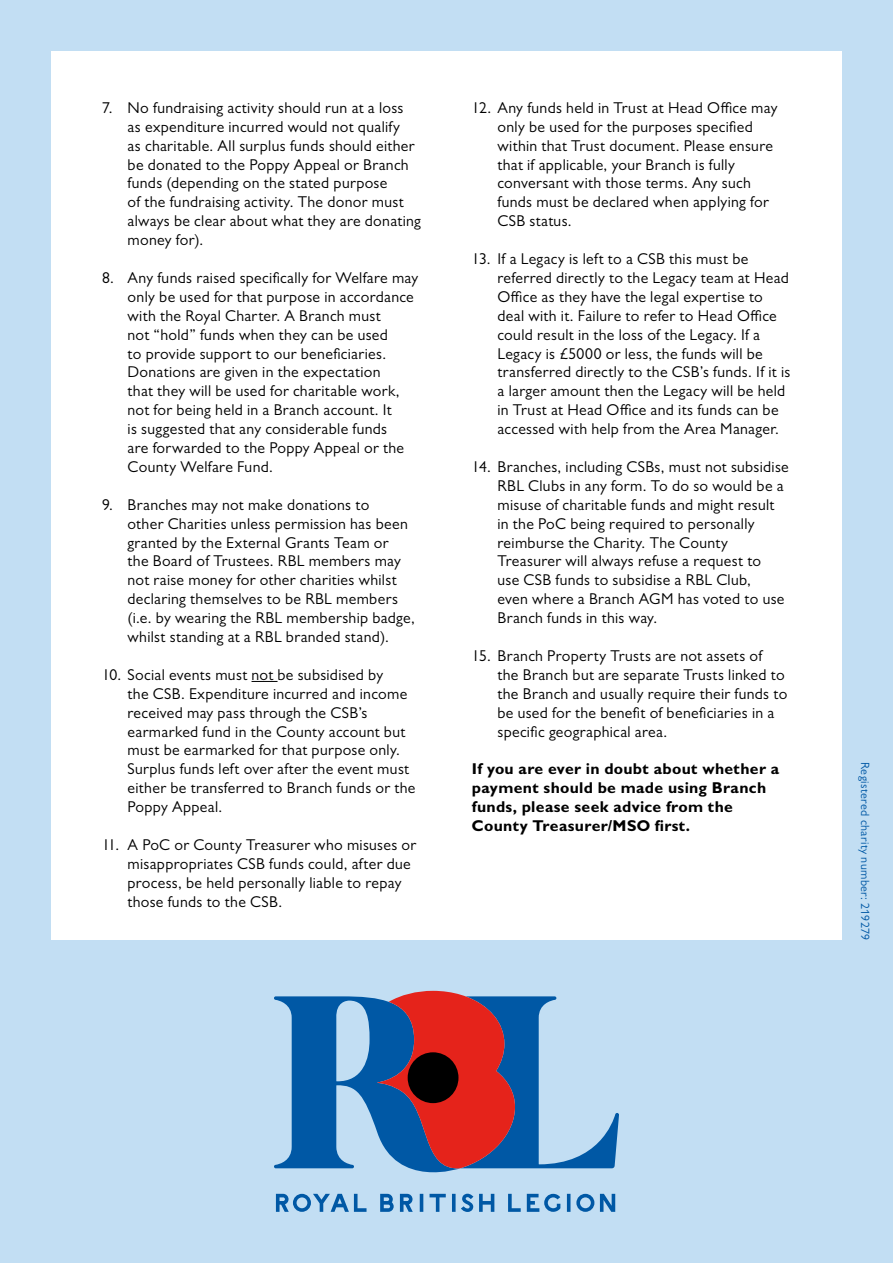
<style>
.page{position:relative;width:893px;height:1263px;background:#c2def3}
.page>*{position:absolute;margin:0;border:0;box-sizing:border-box;transform-origin:0 0}
.t1{font:15.75px/18.9px "Gill Sans MT Pro";letter-spacing:.02em;color:#000}
.t2{font:700 15.75px/18.9px "Gill Sans MT Pro";letter-spacing:.02em;color:#000}
.t3{font:12px "Gill Sans MT Pro";letter-spacing:.03em;color:#0058a5}
</style>
<div class="page">
<div style="left:51px;top:51px;width:791px;height:889px;background:#fff"></div>
<svg style="left:274px;top:991px;width:345px;height:221px"></svg>
<svg style="left:252px;top:681px;width:26px;height:1px"></svg>
<p class="t1" style="left:128px;top:98px;width:295px;text-indent:-26px">7. No fundraising activity should run at a loss<br>as expenditure incurred would not qualify<br>as charitable. All surplus funds should either be donated to the Poppy Appeal or Branch funds (depending on the stated purpose<br>of the fundraising activity. The donor must always be clear about what they are donating money for).</p>
<p class="t1" style="left:128px;top:268px;width:292px;text-indent:-26px">8. Any funds raised specifically for Welfare may only be used for that purpose in accordance with the Royal Charter. A Branch must<br>not “hold” funds when they can be used<br>to provide support to our beneficiaries.<br>Donations are given in the expectation<br>that they will be used for charitable work, not for being held in a Branch account. It<br>is suggested that any considerable funds<br>are forwarded to the Poppy Appeal or the County Welfare Fund.</p>
<p class="t1" style="left:128px;top:495px;width:289px;text-indent:-25px">9. Branches may not make donations to<br>other Charities unless permission has been granted by the External Grants Team or<br>the Board of Trustees. RBL members may not raise money for other charities whilst declaring themselves to be RBL members (i.e. by wearing the RBL membership badge, whilst standing at a RBL branded stand).</p>
<p class="t1" style="left:128px;top:665px;width:289px;text-indent:-26px">10. Social events must not be subsidised by<br>the CSB. Expenditure incurred and income received may pass through the CSB’s earmarked fund in the County account but must be earmarked for that purpose only.<br>Surplus funds left over after the event must either be transferred to Branch funds or the Poppy Appeal.</p>
<p class="t1" style="left:128px;top:835px;width:290px;text-indent:-26px">11. A PoC or County Treasurer who misuses or misappropriates CSB funds could, after due process, be held personally liable to repay those funds to the CSB.</p>
<p class="t1" style="left:497px;top:98px;width:282px;text-indent:-26px">12. Any funds held in Trust at Head Office may only be used for the purposes specified within that Trust document. Please ensure that if applicable, your Branch is fully conversant with those terms. Any such funds must be declared when applying for CSB status.</p>
<p class="t1" style="left:497px;top:249px;width:294px;text-indent:-26px">13. If a Legacy is left to a CSB this must be referred directly to the Legacy team at Head Office as they have the legal expertise to deal with it. Failure to refer to Head Office could result in the loss of the Legacy. If a Legacy is £5000 or less, the funds will be transferred directly to the CSB’s funds. If it is a larger amount then the Legacy will be held in Trust at Head Office and its funds can be accessed with help from the Area Manager.</p>
<p class="t1" style="left:497px;top:457px;width:293px;text-indent:-26px">14. Branches, including CSBs, must not subsidise RBL Clubs in any form. To do so would be a misuse of charitable funds and might result in the PoC being required to personally reimburse the Charity. The County Treasurer will always refuse a request to<br>use CSB funds to subsidise a RBL Club,<br>even where a Branch AGM has voted to use Branch funds in this way.</p>
<p class="t1" style="left:497px;top:646px;width:291px;text-indent:-26px">15. Branch Property Trusts are not assets of<br>the Branch but are separate Trusts linked to the Branch and usually require their funds to be used for the benefit of beneficiaries in a specific geographical area.</p>
<p class="t2" style="left:472px;top:759px;width:309px">If you are ever in doubt about whether a payment should be made using Branch funds, please seek advice from the County Treasurer/MSO first.</p>
<p class="t3" style="left:872px;top:762px;width:179px;rotate:90deg">Registered charity number: 219279</p>
</div>
